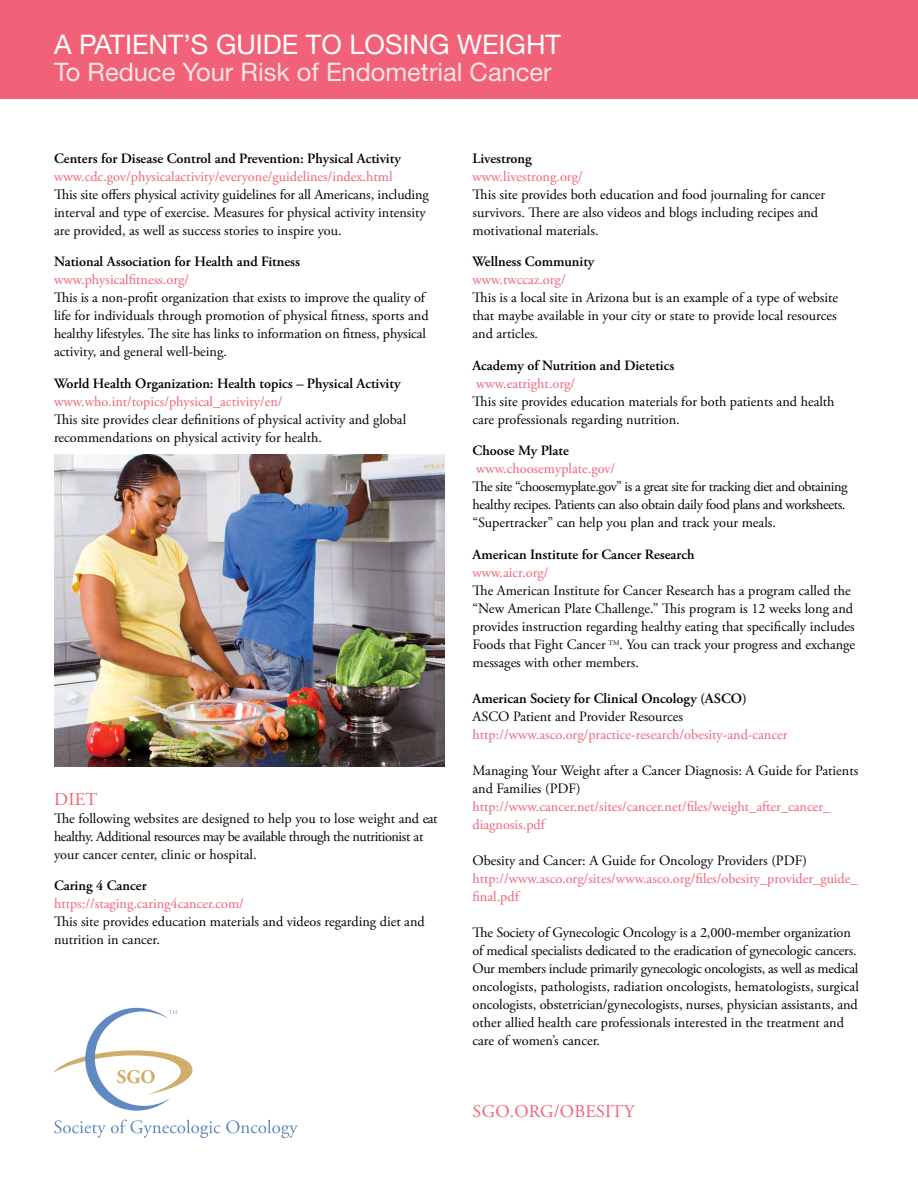
<style>
.page{position:relative;width:918px;height:1188px;background:#fff}
.page>*{position:absolute;margin:0;border:0;box-sizing:border-box;transform-origin:0 0}
.t1{font:27px "Helvetica Neue LT Std";color:#fff}
.t2{font:25.5px "Helvetica Neue LT Std";color:#fde5e3}
.t3{font:700 19.2px "Adobe Garamond Pro";color:#ceae6a}
.t4{font:18px "Adobe Garamond Pro";letter-spacing:.015em;color:#f16278}
.t5{font:14.25px/18px "Adobe Garamond Pro";color:#000}
.t6{font:14.25px/18px "Adobe Garamond Pro";color:#f16278}
.t7{font:600 14.25px "Adobe Garamond Pro";color:#000}
.t8{font:14.25px/18px "Adobe Garamond Pro";letter-spacing:-.025em;color:#000}
.s1{font-weight:600;color:#000}
.s2{color:#000}
</style>
<div class="page">
<div style="left:0;top:0;width:918px;height:98px;background:#f16278"></div>
<svg style="left:54px;top:1120px;width:244px;height:18px"></svg>
<svg style="left:53px;top:1007px;width:140px;height:104px"></svg>
<img style="left:54px;top:455px;width:391px;height:312px">
<p class="t1" style="left:54px;top:28px;width:509px">A PATIENT’S GUIDE TO LOSING WEIGHT</p>
<p class="t2" style="left:54px;top:57px;width:499px">To Reduce Your Risk of Endometrial Cancer</p>
<p class="t7" style="left:54px;top:150px;width:348px">Centers for Disease Control and Prevention: Physical Activity</p>
<p class="t6" style="left:54px;top:168px;width:340px">www.cdc.gov/physicalactivity/everyone/guidelines/index.html</p>
<p class="t5" style="left:54px;top:186px;width:376px">This site offers physical activity guidelines for all Americans, including interval and type of exercise. Measures for physical activity intensity are provided, as well as success stories to inspire you.</p>
<p class="t7" style="left:54px;top:253px;width:248px">National Association for Health and Fitness</p>
<p class="t6" style="left:54px;top:271px;width:137px">www.physicalfitness.org/</p>
<p class="t5" style="left:54px;top:289px;width:376px">This is a non-profit organization that exists to improve the quality of life for individuals through promotion of physical fitness, sports and healthy lifestyles. The site has links to information on fitness, physical activity, and general well-being.</p>
<p class="t7" style="left:54px;top:375px;width:348px">World Health Organization: Health topics – Physical Activity</p>
<p class="t6" style="left:54px;top:393px;width:230px">www.who.int/topics/physical_activity/en/</p>
<p class="t5" style="left:54px;top:411px;width:354px">This site provides clear definitions of physical activity and global recommendations on physical activity for health.</p>
<p class="t4" style="left:54px;top:788px;width:45px">DIET</p>
<p class="t5" style="left:54px;top:810px;width:385px">The following websites are designed to help you to lose weight and eat healthy. Additional resources may be available through the nutritionist at your cancer center, clinic or hospital.</p>
<p class="t7" style="left:54px;top:877px;width:94px">Caring 4 Cancer</p>
<p class="t6" style="left:54px;top:895px;width:191px">https://staging.caring4cancer.com/</p>
<p class="t5" style="left:54px;top:913px;width:372px">This site provides education materials and videos regarding diet and nutrition in cancer.</p>
<p class="t3" style="left:117px;top:1066px;width:40px">SGO</p>
<p class="t7" style="left:472px;top:150px;width:61px">Livestrong</p>
<p class="t6" style="left:472px;top:168px;width:112px">www.livestrong.org/</p>
<p class="t5" style="left:472px;top:186px;width:354px">This site provides both education and food journaling for cancer survivors. There are also videos and blogs including recipes and motivational materials.</p>
<p class="t7" style="left:472px;top:253px;width:123px">Wellness Community</p>
<p class="t6" style="left:472px;top:271px;width:95px">www.twccaz.org/</p>
<p class="t5" style="left:472px;top:289px;width:367px;text-align:justify">This is a local site in Arizona but is an example of a type of website that maybe available in your city or state to provide local resources and articles.</p>
<p class="t7" style="left:472px;top:357px;width:203px">Academy of Nutrition and Dietetics</p>
<p class="t6" style="left:476px;top:375px;width:101px">www.eatright.org/</p>
<p class="t5" style="left:472px;top:393px;width:364px">This site provides education materials for both patients and health care professionals regarding nutrition.</p>
<p class="t7" style="left:472px;top:442px;width:98px">Choose My Plate</p>
<p class="t6" style="left:476px;top:460px;width:141px">www.choosemyplate.gov/</p>
<p class="t8" style="left:472px;top:478px;width:376px">The site “choosemyplate.gov” is a great site for tracking diet and obtaining healthy recipes. Patients can also obtain daily food plans and worksheets. “Supertracker” can help you plan and track your meals.</p>
<p class="t7" style="left:472px;top:546px;width:224px">American Institute for Cancer Research</p>
<p class="t6" style="left:472px;top:564px;width:77px">www.aicr.org/</p>
<p class="t5" style="left:472px;top:582px;width:384px">The American Institute for Cancer Research has a program called the “New American Plate Challenge.” This program is 12 weeks long and provides instruction regarding healthy eating that specifically includes Foods that Fight Cancer <sup>TM</sup>. You can track your progress and exchange messages with other members.</p>
<p class="t6" style="left:472px;top:690px;width:317px"><span class="s1">American Society for Clinical Oncology (ASCO)<br></span><span class="s2">ASCO Patient and Provider Resources </span>http://www.asco.org/practice-research/obesity-and-cancer</p>
<p class="t6" style="left:472px;top:762px;width:387px"><span class="s2">Managing Your Weight after a Cancer Diagnosis: A Guide for Patients and Families (PDF) </span>http://www.cancer.net/sites/cancer.net/files/weight_after_cancer_ diagnosis.pdf</p>
<p class="t6" style="left:472px;top:852px;width:387px"><span class="s2">Obesity and Cancer: A Guide for Oncology Providers (PDF) </span>http://www.asco.org/sites/www.asco.org/files/obesity_provider_guide_ final.pdf</p>
<p class="t5" style="left:472px;top:924px;width:388px">The Society of Gynecologic Oncology is a 2,000-member organization of medical specialists dedicated to the eradication of gynecologic cancers.<br>Our members include primarily gynecologic oncologists, as well as medical oncologists, pathologists, radiation oncologists, hematologists, surgical oncologists, obstetrician/gynecologists, nurses, physician assistants, and other allied health care professionals interested in the treatment and care of women’s cancer.</p>
<p class="t4" style="left:473px;top:1101px;width:163px">SGO.ORG/OBESITY</p>
</div>
